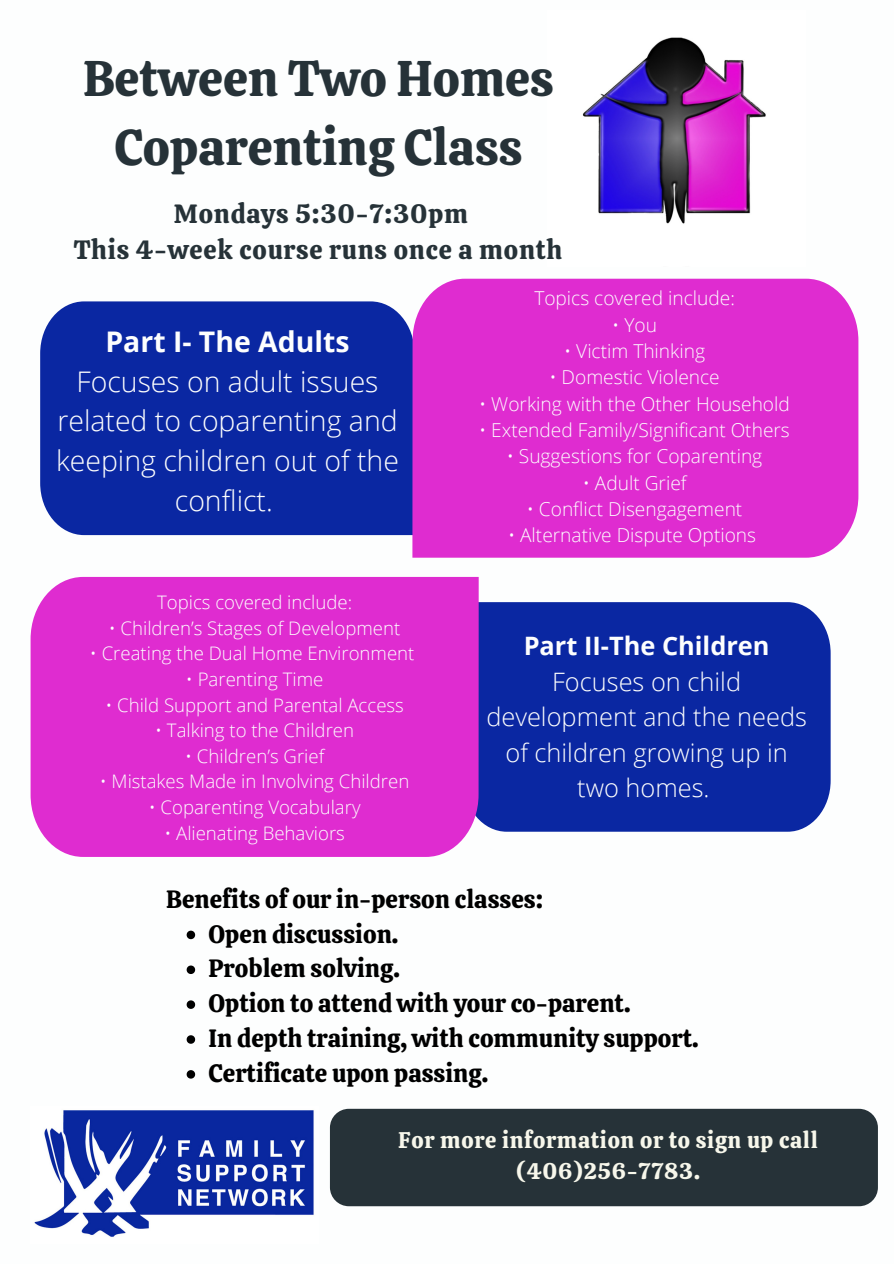
<style>
.page{position:relative;width:894px;height:1264px;background:#fff}
.page>*{position:absolute;margin:0;border:0;box-sizing:border-box;transform-origin:0 0}
.t1{font:49.8px "Calistoga";color:#263238}
.t2{font:300 28.35px/39.8px "Open Sans";color:#fdfefe;text-align:center}
.t3{font:700 28.35px "Open Sans";color:#fdfefe}
.t4{font:26.25px "Calistoga";letter-spacing:.03em;color:#263238}
.t5{font:300 25.35px/35.4px "Open Sans";color:#fdfefe;text-align:center}
.t6{font:700 25.35px "Open Sans";color:#fdfefe}
.t7{font:24.9px "Calistoga";color:#000}
.t8{font:22.5px/31.5px "Calistoga";letter-spacing:.03em;color:#f7f7eb;text-align:center}
.t9{font:300 19.2px "Open Sans";color:#fdfefe}
.t10{font:300 18.6px "Open Sans";color:#fdfefe}
</style>
<div class="page">
<div style="left:40px;top:301px;width:372px;height:234px;background:#0a27a2"></div>
<div style="left:412px;top:279px;width:446px;height:278px;background:#df2cd0"></div>
<div style="left:478px;top:602px;width:352px;height:229px;background:#0a27a2"></div>
<div style="left:31px;top:577px;width:447px;height:280px;background:#df2cd0"></div>
<div style="left:330px;top:1108px;width:547px;height:98px;background:#263238;border-radius:19px"></div>
<img style="left:582px;top:37px;width:184px;height:187px">
<img style="left:34px;top:1110px;width:280px;height:127px">
<svg style="left:186px;top:930px;width:9px;height:9px"></svg>
<svg style="left:186px;top:965px;width:9px;height:9px"></svg>
<svg style="left:186px;top:1000px;width:9px;height:8px"></svg>
<svg style="left:186px;top:1035px;width:9px;height:8px"></svg>
<svg style="left:186px;top:1070px;width:9px;height:8px"></svg>
<p class="t1" style="left:83px;top:46px;width:472px">Between Two Homes</p>
<p class="t1" style="left:114px;top:115px;width:409px">Coparenting Class</p>
<p class="t4" style="left:174px;top:197px;width:296px">Mondays 5:30-7:30pm</p>
<p class="t4" style="left:74px;top:233px;width:490px">This 4-week course runs once a month</p>
<p class="t3" style="left:105px;top:321px;width:246px">Part I- The Adults</p>
<p class="t2" style="left:56px;top:360px;width:344px">Focuses on adult issues related to coparenting and keeping children out of the conflict.</p>
<p class="t10" style="left:157px;top:589px;width:196px">Topics covered include:</p>
<p class="t10" style="left:109px;top:615px;width:293px">• Children’s Stages of Development</p>
<p class="t10" style="left:90px;top:640px;width:326px">• Creating the Dual Home Environment</p>
<p class="t10" style="left:186px;top:666px;width:139px">• Parenting Time</p>
<p class="t10" style="left:105px;top:691px;width:300px">• Child Support and Parental Access</p>
<p class="t10" style="left:155px;top:717px;width:200px">• Talking to the Children</p>
<p class="t10" style="left:185px;top:742px;width:141px">• Children’s Grief</p>
<p class="t10" style="left:100px;top:768px;width:311px">• Mistakes Made in Involving Children</p>
<p class="t10" style="left:149px;top:794px;width:213px">• Coparenting Vocabulary</p>
<p class="t10" style="left:164px;top:819px;width:182px">• Alienating Behaviors</p>
<p class="t9" style="left:534px;top:285px;width:202px">Topics covered include:</p>
<p class="t9" style="left:612px;top:311px;width:46px">• You</p>
<p class="t9" style="left:564px;top:337px;width:142px">• Victim Thinking</p>
<p class="t9" style="left:549px;top:364px;width:172px">• Domestic Violence</p>
<p class="t9" style="left:479px;top:390px;width:312px">• Working with the Other Household</p>
<p class="t9" style="left:479px;top:416px;width:312px">• Extended Family/Significant Others</p>
<p class="t9" style="left:506px;top:443px;width:257px">• Suggestions for Coparenting</p>
<p class="t9" style="left:582px;top:469px;width:105px">• Adult Grief</p>
<p class="t9" style="left:526px;top:495px;width:217px">• Conflict Disengagement</p>
<p class="t9" style="left:508px;top:522px;width:249px">• Alternative Dispute Options</p>
<p class="t6" style="left:523px;top:628px;width:247px">Part II-The Children</p>
<p class="t5" style="left:486px;top:663px;width:322px">Focuses on child development and the needs of children growing up in two homes.</p>
<p class="t7" style="left:166px;top:882px;width:378px">Benefits of our in-person classes:</p>
<p class="t7" style="left:208px;top:917px;width:191px">Open discussion.</p>
<p class="t7" style="left:208px;top:952px;width:193px">Problem solving.</p>
<p class="t7" style="left:208px;top:987px;width:423px">Option to attend with your co-parent.</p>
<p class="t7" style="left:208px;top:1022px;width:491px">In depth training, with community support.</p>
<p class="t7" style="left:208px;top:1057px;width:281px">Certificate upon passing.</p>
<p class="t8" style="left:398px;top:1123px;width:421px">For more information or to sign up call (406)256-7783.</p>
</div>
